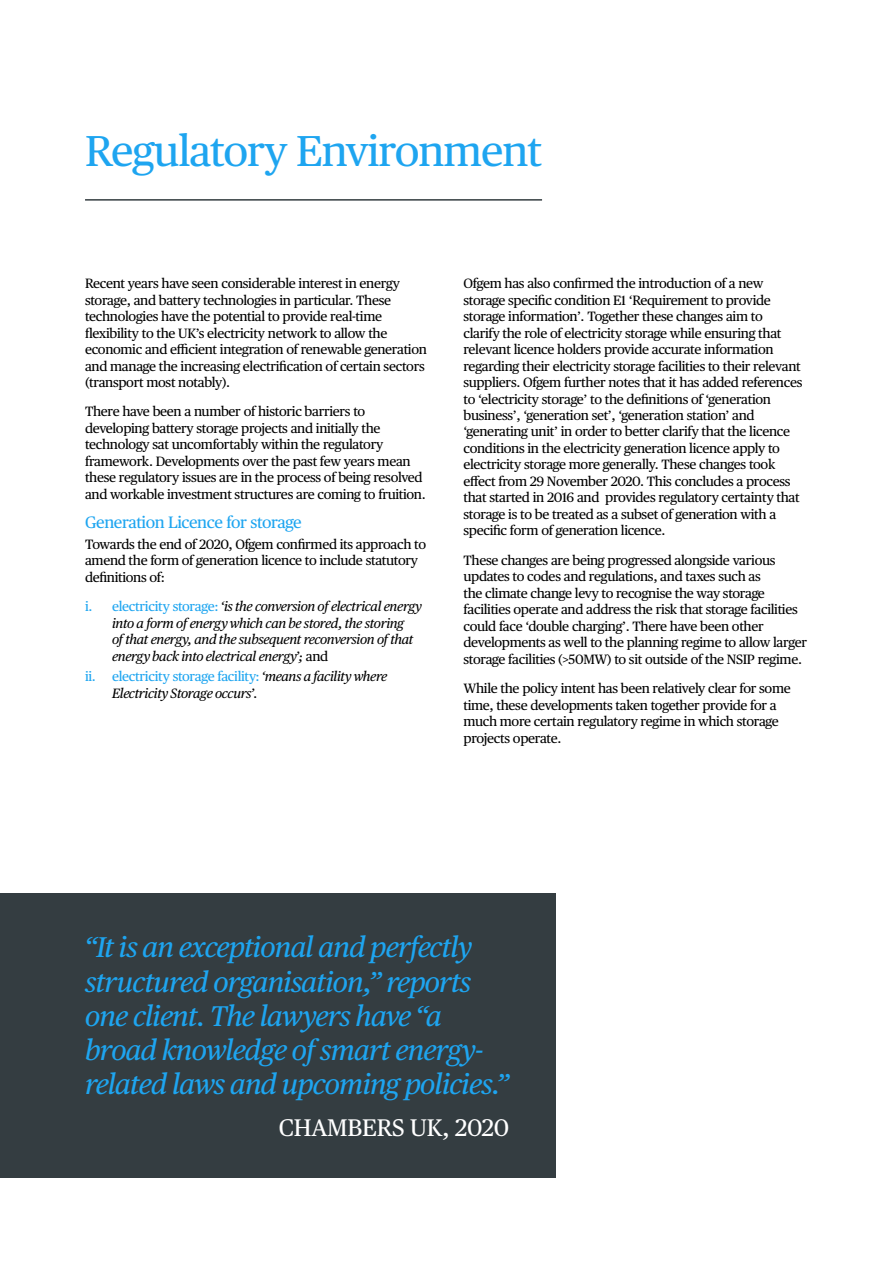
<style>
.page{position:relative;width:893px;height:1263px;background:#fff}
.page>*{position:absolute;margin:0;border:0;box-sizing:border-box;transform-origin:0 0}
.t1{font:43.2px "Publico Text";letter-spacing:-.025em;color:#1ea5f0}
.t2{font:italic 28.5px/34.2px "Publico Text";letter-spacing:-.025em;color:#1ea5f0}
.t3{font:24px "Publico Text";letter-spacing:-.01em;color:#fff}
.t4{font:16.5px "Publico Text";letter-spacing:-.025em;color:#1ea5f0}
.t5{font:13.5px/16.5px "Publico Text";letter-spacing:-.025em;color:#000}
.t6{font:italic 13.5px/16.5px "Publico Text";letter-spacing:-.025em;color:#000}
.s1{font-style:normal;color:#1ea5f0}
.s2{font-style:normal}
</style>
<div class="page">
<hr style="left:85px;top:199px;width:457px;height:2px;background:#343d41">
<div style="left:0;top:893px;width:556px;height:285px;background:#343d41"></div>
<h1 class="t1" style="left:85px;top:118px;width:458px">Regulatory Environment</h1>
<p class="t5" style="left:85px;top:274px;width:343px">Recent years have seen considerable interest in energy storage, and battery technologies in particular. These technologies have the potential to provide real-time flexibility to the UK’s electricity network to allow the economic and efficient integration of renewable generation and manage the increasing electrification of certain sectors (transport most notably).</p>
<p class="t5" style="left:85px;top:402px;width:342px">There have been a number of historic barriers to developing battery storage projects and initially the technology sat uncomfortably within the regulatory framework. Developments over the past few years mean these regulatory issues are in the process of being resolved and workable investment structures are coming to fruition.</p>
<p class="t4" style="left:85px;top:510px;width:218px">Generation Licence for storage</p>
<p class="t5" style="left:85px;top:535px;width:343px">Towards the end of 2020, Ofgem confirmed its approach to amend the form of generation licence to include statutory definitions of:</p>
<p class="t6" style="left:112px;top:597px;width:311px;text-indent:-27px"><span class="s1">i. electricity storage:</span> ‘is the conversion of electrical energy into a form of energy which can be stored, the storing<br>of that energy, and the subsequent reconversion of that energy back into electrical energy’; <span class="s2">and</span></p>
<p class="t6" style="left:112px;top:667px;width:277px;text-indent:-27px"><span class="s1">ii. electricity storage facility:</span> ‘means a facility where<br>Electricity Storage occurs’.</p>
<p class="t5" style="left:463px;top:274px;width:340px">Ofgem has also confirmed the introduction of a new storage specific condition E1 ‘Requirement to provide storage information’. Together these changes aim to<br>clarify the role of electricity storage while ensuring that relevant licence holders provide accurate information regarding their electricity storage facilities to their relevant suppliers. Ofgem further notes that it has added references to ‘electricity storage’ to the definitions of ‘generation business’, ‘generation set’, ‘generation station’ and ‘generating unit’ in order to better clarify that the licence conditions in the electricity generation licence apply to electricity storage more generally. These changes took effect from 29 November 2020. This concludes a process that started in 2016 and provides regulatory certainty that storage is to be treated as a subset of generation with a specific form of generation licence.</p>
<p class="t5" style="left:463px;top:551px;width:345px">These changes are being progressed alongside various updates to codes and regulations, and taxes such as<br>the climate change levy to recognise the way storage facilities operate and address the risk that storage facilities could face ‘double charging’. There have been other developments as well to the planning regime to allow larger storage facilities (&gt;50MW) to sit outside of the NSIP regime.</p>
<p class="t5" style="left:463px;top:679px;width:329px">While the policy intent has been relatively clear for some time, these developments taken together provide for a much more certain regulatory regime in which storage projects operate.</p>
<h2 class="t2" style="left:85px;top:929px;width:426px">“It is an exceptional and perfectly structured organisation,” reports one client. The lawyers have “a broad knowledge of smart energy&shy;related laws and upcoming policies.”</h2>
<h3 class="t3" style="left:279px;top:1109px;width:232px">CHAMBERS UK, 2020</h3>
</div>
